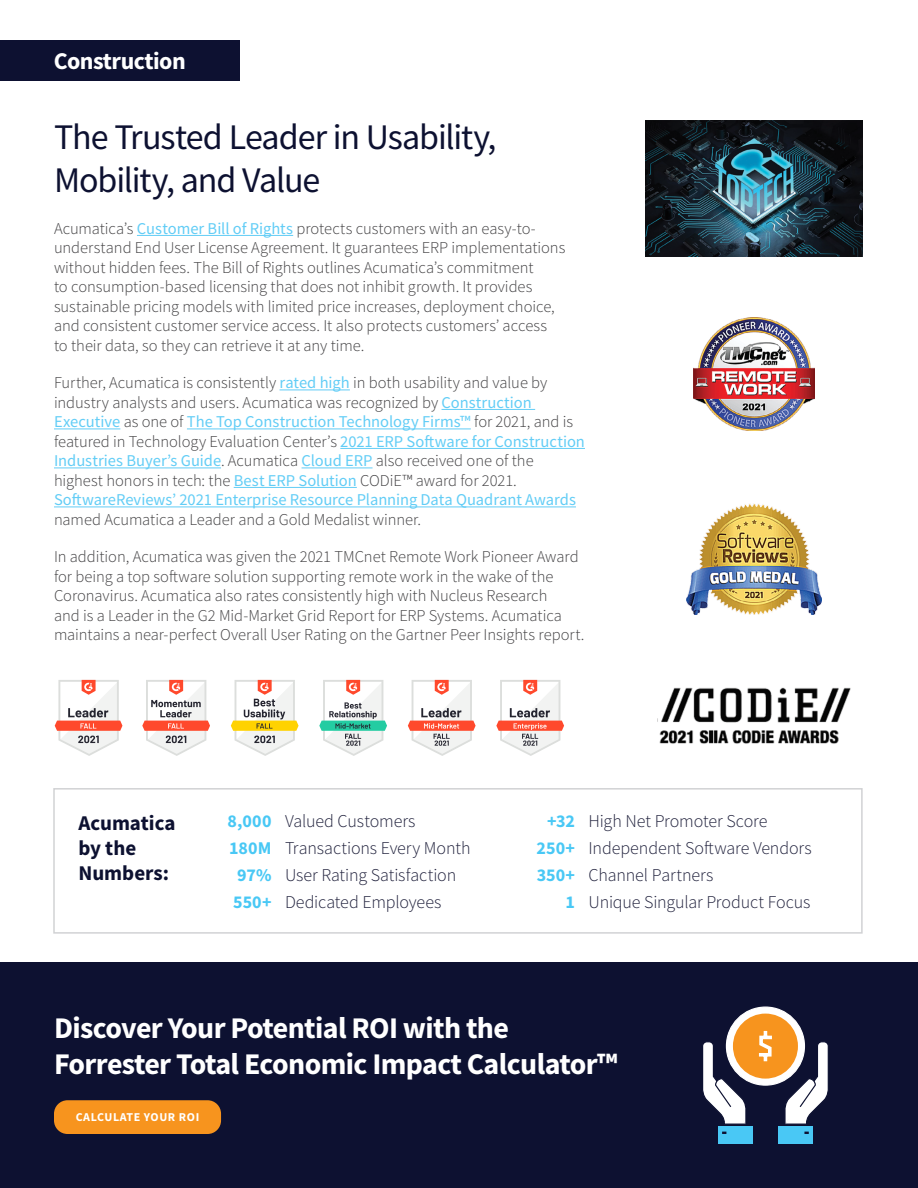
<style>
.page{position:relative;width:918px;height:1188px;background:#fff}
.page>*{position:absolute;margin:0;border:0;box-sizing:border-box;transform-origin:0 0}
.t1{font:36px/43.2px "Source Sans Pro";letter-spacing:-.03em;color:#0d1131}
.t2{font:700 30px/36px "Source Sans Pro";letter-spacing:-.02em;color:#fff}
.t3{font:700 24px "Source Sans Pro";letter-spacing:-.02em;color:#fff}
.t4{font:700 21px/25.2px "Source Sans Pro";color:#0d1131}
.t5{font:300 18px/27px "Source Sans Pro";letter-spacing:-.005em;color:#21223d}
.t6{font:300 16.5px/19.5px "Source Sans Pro";letter-spacing:-.005em;color:#414042}
.t7{font:700 12px "Source Sans Pro";letter-spacing:.05em;color:#fff}
.s1{font-weight:400;color:#62cdf6}
.s2{font-weight:700;color:#49c8f5}
</style>
<div class="page">
<div style="left:0;top:40px;width:239px;height:41px;background:#0d1131"></div>
<hr style="left:137px;top:235px;width:156px;height:1px;background:#62cdf6">
<hr style="left:280px;top:390px;width:70px;height:1px;background:#62cdf6">
<hr style="left:442px;top:409px;width:93px;height:1px;background:#62cdf6">
<hr style="left:54px;top:429px;width:66px;height:1px;background:#62cdf6">
<hr style="left:187px;top:429px;width:284px;height:1px;background:#62cdf6">
<hr style="left:340px;top:448px;width:245px;height:1px;background:#62cdf6">
<hr style="left:54px;top:468px;width:167px;height:1px;background:#62cdf6">
<hr style="left:302px;top:468px;width:71px;height:1px;background:#62cdf6">
<hr style="left:234px;top:487px;width:123px;height:1px;background:#62cdf6">
<hr style="left:54px;top:507px;width:522px;height:1px;background:#62cdf6">
<div style="left:0;top:962px;width:918px;height:226px;background:#0d1131"></div>
<div style="left:54px;top:1100px;width:167px;height:34px;background:#f7941e;border-radius:14px"></div>
<div style="left:726px;top:1007px;width:78px;height:78px;background:#fff;border-radius:50%"></div>
<div style="left:733px;top:1014px;width:65px;height:65px;background:#f7941e;border-radius:50%"></div>
<svg style="left:758px;top:1030px;width:14px;height:32px"></svg>
<div style="left:778px;top:1126px;width:35px;height:18px;background:#49c8f5"></div>
<svg style="left:783px;top:1041px;width:45px;height:83px"></svg>
<div style="left:718px;top:1126px;width:34px;height:18px;background:#49c8f5"></div>
<svg style="left:703px;top:1041px;width:45px;height:83px"></svg>
<div style="left:53px;top:788px;width:810px;height:146px;border:2px solid #d1d2d4"></div>
<svg style="left:496px;top:680px;width:68px;height:76px"></svg>
<svg style="left:408px;top:680px;width:68px;height:76px"></svg>
<svg style="left:319px;top:680px;width:68px;height:76px"></svg>
<svg style="left:231px;top:680px;width:68px;height:76px"></svg>
<svg style="left:142px;top:680px;width:68px;height:76px"></svg>
<svg style="left:55px;top:680px;width:67px;height:76px"></svg>
<img style="left:657px;top:687px;width:194px;height:57px">
<img style="left:687px;top:504px;width:135px;height:110px">
<img style="left:694px;top:318px;width:121px;height:112px">
<img style="left:646px;top:121px;width:217px;height:136px">
<h3 class="t3" style="left:54px;top:45px;width:134px">Construction</h3>
<h1 class="t1" style="left:54px;top:115px;width:444px">The Trusted Leader in Usability,<br>Mobility, and Value</h1>
<p class="t6" style="left:54px;top:219px;width:513px">Acumatica’s <span class="s1">Customer Bill of Rights</span> protects customers with an easy-to&shy;understand End User License Agreement. It guarantees ERP implementations without hidden fees. The Bill of Rights outlines Acumatica’s commitment<br>to consumption-based licensing that does not inhibit growth. It provides sustainable pricing models with limited price increases, deployment choice, and consistent customer service access. It also protects customers’ access<br>to their data, so they can retrieve it at any time.</p>
<p class="t6" style="left:54px;top:373px;width:532px">Further, Acumatica is consistently <span class="s1">rated high</span> in both usability and value by industry analysts and users. Acumatica was recognized by <span class="s1">Construction Executive</span> as one of <span class="s1">The Top Construction Technology Firms™</span> for 2021, and is featured in Technology Evaluation Center’s <span class="s1">2021 ERP Software for Construction Industries Buyer’s Guide</span>. Acumatica <span class="s1">Cloud ERP</span> also received one of the highest honors in tech: the <span class="s1">Best ERP Solution</span> CODiE™ award for 2021.<br><span class="s1">SoftwareReviews’ 2021 Enterprise Resource Planning Data Quadrant Awards</span></p>
<p class="t6" style="left:54px;top:510px;width:369px">named Acumatica a Leader and a Gold Medalist winner.</p>
<p class="t6" style="left:54px;top:547px;width:532px">In addition, Acumatica was given the 2021 TMCnet Remote Work Pioneer Award for being a top software solution supporting remote work in the wake of the Coronavirus. Acumatica also rates consistently high with Nucleus Research<br>and is a Leader in the G2 Mid-Market Grid Report for ERP Systems. Acumatica maintains a near-perfect Overall User Rating on the Gartner Peer Insights report.</p>
<p class="t5" style="left:227px;top:808px;width:190px"><span class="s2">8,000</span> Valued Customers</p>
<p class="t5" style="left:229px;top:835px;width:243px"><span class="s2">180M</span> Transactions Every Month</p>
<p class="t5" style="left:237px;top:862px;width:221px"><span class="s2">97%</span> User Rating Satisfaction</p>
<p class="t5" style="left:233px;top:889px;width:210px"><span class="s2">550+</span> Dedicated Employees</p>
<p class="t4" style="left:78px;top:810px;width:98px">Acumatica by the<br>Numbers:</p>
<p class="t5" style="left:537px;top:808px;width:277px;text-indent:11px"><span class="s2">+32</span> High Net Promoter Score<br><span class="s2">250+</span> Independent Software Vendors<br><span class="s2">350+</span> Channel Partners</p>
<p class="t5" style="left:566px;top:889px;width:246px"><span class="s2">1</span> Unique Singular Product Focus</p>
<h2 class="t2" style="left:54px;top:1010px;width:565px">Discover Your Potential ROI with the<br>Forrester Total Economic Impact Calculator™</h2>
<p class="t7" style="left:76px;top:1109px;width:125px">CALCULATE YOUR ROI</p>
</div>
